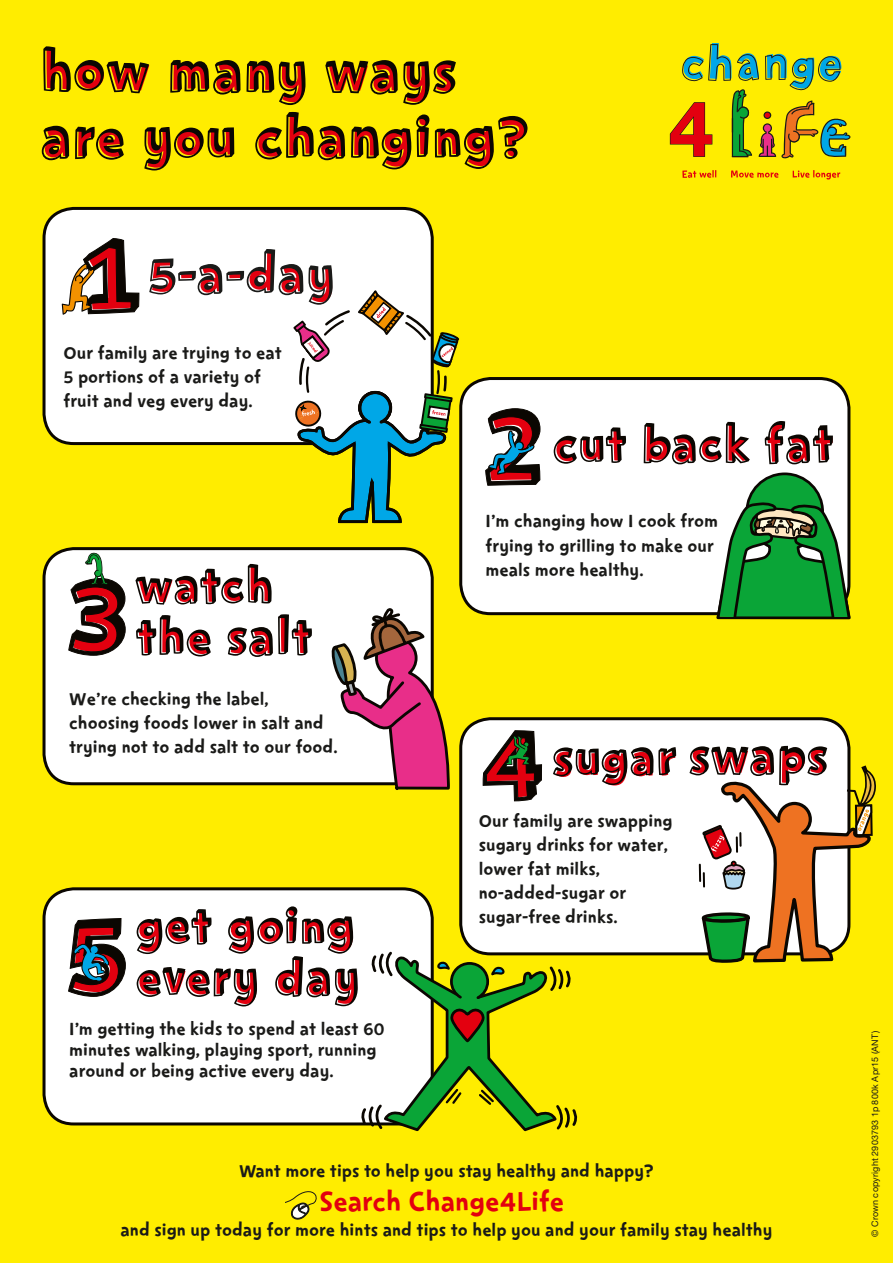
<style>
.page{position:relative;width:893px;height:1263px;background:#ffed00}
.page>*{position:absolute;margin:0;border:0;box-sizing:border-box;transform-origin:0 0}
.t1{font:57.6px "Change 4 Life Headline Fill";color:#e3000f}
.t2{font:32.55px "Change 4 Life Text";color:#e3000f}
.t3{font:21px/24px "Change 4 Life Text";color:#1a1a18}
.imprint{font:9px "Helvetica Neue LT Std";letter-spacing:.02em;color:#1a1a18}
</style>
<div class="page">
<div style="left:44px;top:889px;width:388px;height:235px;background:#fff;border-radius:30px"></div>
<div style="left:43px;top:887px;width:391px;height:238px;border:3px solid #0b0702;border-radius:30px"></div>
<div style="left:44px;top:549px;width:388px;height:235px;background:#fff;border-radius:30px"></div>
<div style="left:43px;top:547px;width:391px;height:238px;border:3px solid #0b0702;border-radius:30px"></div>
<div style="left:44px;top:208px;width:388px;height:236px;background:#fff;border-radius:30px"></div>
<div style="left:43px;top:207px;width:391px;height:238px;border:3px solid #0b0702;border-radius:30px"></div>
<div style="left:461px;top:378px;width:388px;height:236px;background:#fff;border-radius:30px"></div>
<div style="left:459px;top:377px;width:391px;height:238px;border:3px solid #0b0702;border-radius:30px"></div>
<div style="left:461px;top:719px;width:388px;height:235px;background:#fff;border-radius:30px"></div>
<div style="left:459px;top:717px;width:391px;height:238px;border:3px solid #0b0702;border-radius:30px"></div>
<svg style="left:62px;top:238px;width:77px;height:77px"></svg>
<svg style="left:135px;top:564px;width:137px;height:41px"></svg>
<svg style="left:136px;top:614px;width:176px;height:43px"></svg>
<svg style="left:69px;top:552px;width:56px;height:103px"></svg>
<svg style="left:69px;top:918px;width:56px;height:78px"></svg>
<svg style="left:682px;top:170px;width:34px;height:8px"></svg>
<svg style="left:731px;top:170px;width:47px;height:8px"></svg>
<svg style="left:793px;top:170px;width:47px;height:10px"></svg>
<svg style="left:759px;top:101px;width:91px;height:58px"></svg>
<svg style="left:682px;top:43px;width:77px;height:39px"></svg>
<svg style="left:765px;top:54px;width:77px;height:37px"></svg>
<svg style="left:329px;top:604px;width:121px;height:186px"></svg>
<svg style="left:483px;top:731px;width:59px;height:70px"></svg>
<svg style="left:553px;top:747px;width:123px;height:38px"></svg>
<svg style="left:554px;top:421px;width:279px;height:43px"></svg>
<svg style="left:486px;top:409px;width:54px;height:76px"></svg>
<svg style="left:714px;top:471px;width:137px;height:149px"></svg>
<svg style="left:43px;top:46px;width:413px;height:59px"></svg>
<svg style="left:42px;top:112px;width:485px;height:58px"></svg>
<svg style="left:670px;top:102px;width:42px;height:55px"></svg>
<svg style="left:732px;top:89px;width:20px;height:68px"></svg>
<svg style="left:137px;top:906px;width:441px;height:226px"></svg>
<svg style="left:285px;top:1191px;width:32px;height:29px"></svg>
<svg style="left:689px;top:746px;width:187px;height:217px"></svg>
<svg style="left:292px;top:288px;width:168px;height:236px"></svg>
<p class="t1" style="left:148px;top:251px;width:189px">5-a-day</p>
<p class="t3" style="left:63px;top:342px;width:220px">Our family are trying to eat<br>5 portions of a variety of fruit and veg every day.</p>
<p class="t3" style="left:69px;top:688px;width:270px">We’re checking the label, choosing foods lower in salt and trying not to add salt to our food.</p>
<p class="t3" style="left:69px;top:1020px;width:317px;line-height:21px">I’m getting the kids to spend at least 60 minutes walking, playing sport, running around or being active every day.</p>
<p class="t3" style="left:486px;top:510px;width:234px">I’m changing how I cook from frying to grilling to make our meals more healthy.</p>
<p class="t3" style="left:479px;top:810px;width:195px">Our family are swapping sugary drinks for water, lower fat milks, no-added-sugar or sugar-free drinks.</p>
<p class="t3" style="left:239px;top:1160px;width:416px">Want more tips to help you stay healthy and happy?</p>
<p class="t3" style="left:120px;top:1219px;width:653px">and sign up today for more hints and tips to help you and your family stay healthy</p>
<p class="t2" style="left:319px;top:1188px;width:246px">Search Change4Life</p>
<p class="imprint" style="left:870px;top:1237px;width:207px;rotate:-90deg">© Crown copyright 2903793 1p 800k Apr15 (ANT)</p>
</div>
